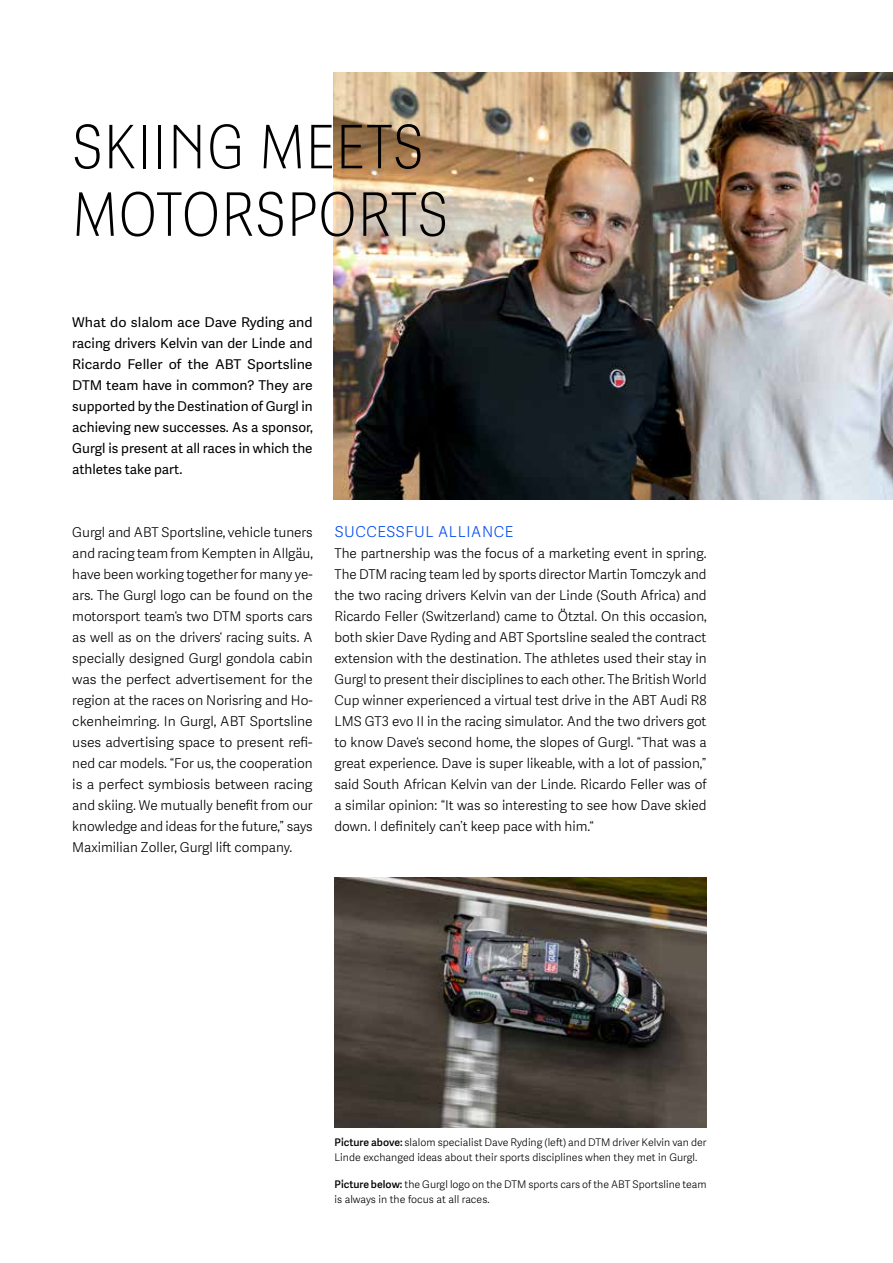
<style>
.page{position:relative;width:893px;height:1263px;background:#fff}
.page>*{position:absolute;margin:0;border:0;box-sizing:border-box;transform-origin:0 0}
.t1{font:100 60px/67.5px "Adelle Sans Cnd Gurgl HL";letter-spacing:.03em;color:#000}
.t2{font:300 15px "Adelle Sans Gurgl";letter-spacing:.04em;color:#004af0}
.t3{font:300 13.5px/21px "Adelle Sans Gurgl";color:#000;text-align:justify}
.t4{font:13.5px/21px "Adelle Sans Gurgl";color:#000;text-align:justify;scale:1.05 1}
.t5{font:300 10.5px/15px "Adelle Sans Gurgl";letter-spacing:.005em;color:#000}
.s1{font-weight:600}
</style>
<div class="page">
<img style="left:333px;top:72px;width:560px;height:427px">
<img style="left:334px;top:877px;width:373px;height:251px">
<h1 class="t1" style="left:72px;top:116px;width:377px">SKIING MEETS<br>MOTORSPORTS</h1>
<p class="t4" style="left:72px;top:312px;width:230px">What do slalom ace Dave Ryding and racing drivers Kelvin van der Linde and Ricardo Feller of the ABT Sportsline DTM team have in common? They are supported by the Destination of Gurgl in achieving new successes. As a sponsor, Gurgl is present at all races in which the athletes take part.</p>
<p class="t3" style="left:72px;top:522px;width:242px">Gurgl and ABT Sportsline, vehicle tuners and racing team from Kempten in Allgäu, have been working together for many ye&shy;ars. The Gurgl logo can be found on the motorsport team‘s two DTM sports cars as well as on the drivers‘ racing suits. A specially designed Gurgl gondola cabin was the perfect advertisement for the region at the races on Norisring and Ho&shy;ckenheimring. In Gurgl, ABT Sportsline uses advertising space to present refi&shy;ned car models. “For us, the cooperation is a perfect symbiosis between racing and skiing. We mutually benefit from our knowledge and ideas for the future,” says Maximilian Zoller, Gurgl lift company.</p>
<p class="t2" style="left:335px;top:523px;width:180px">SUCCESSFUL ALLIANCE</p>
<p class="t3" style="left:334px;top:543px;width:374px">The partnership was the focus of a marketing event in spring.<br>The DTM racing team led by sports director Martin Tomczyk and the two racing drivers Kelvin van der Linde (South Africa) and Ricardo Feller (Switzerland) came to Ötztal. On this occasion, both skier Dave Ryding and ABT Sportsline sealed the contract extension with the destination. The athletes used their stay in Gurgl to present their disciplines to each other. The British World Cup winner experienced a virtual test drive in the ABT Audi R8<br>LMS GT3 evo II in the racing simulator. And the two drivers got to know Dave‘s second home, the slopes of Gurgl. “That was a great experience. Dave is super likeable, with a lot of passion,” said South African Kelvin van der Linde. Ricardo Feller was of a similar opinion: “It was so interesting to see how Dave skied down. I definitely can’t keep pace with him.“</p>
<p class="t5" style="left:334px;top:1135px;width:374px"><span class="s1">Picture above:</span> slalom specialist Dave Ryding (left) and DTM driver Kelvin van der<br>Linde exchanged ideas about their sports disciplines when they met in Gurgl.</p>
<p class="t5" style="left:334px;top:1177px;width:374px"><span class="s1">Picture below:</span> the Gurgl logo on the DTM sports cars of the ABT Sportsline team is always in the focus at all races.</p>
</div>
